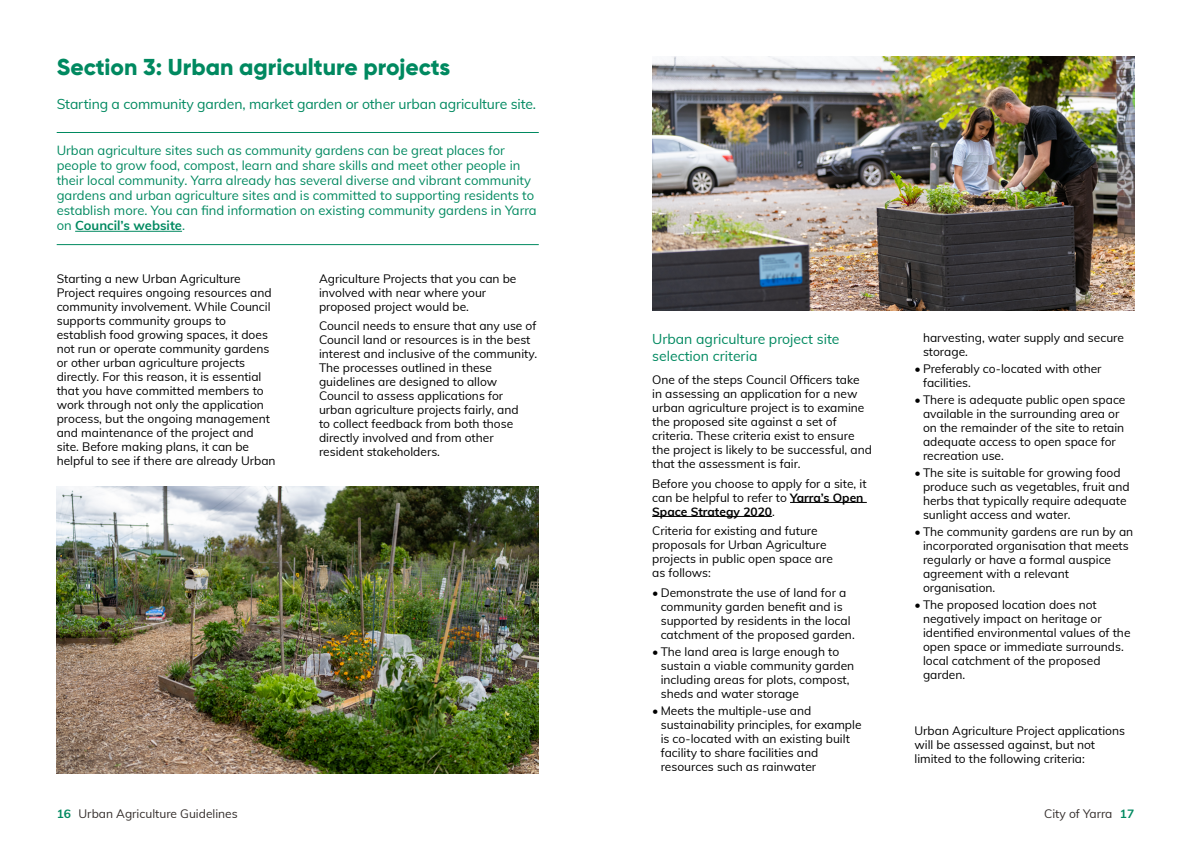
<style>
.page{position:relative;width:1191px;height:842px;background:#fff}
.page>*{position:absolute;margin:0;border:0;box-sizing:border-box;transform-origin:0 0}
.Heading_L1_23pt{font:800 23px "Gilroy";color:#008960}
.Heading_L2{font:14px/17px "Muli";letter-spacing:-.01em;color:#008960}
.Intro_text{font:13px/15px "Muli";color:#008960}
.Body_copy{font:12px/14px "Muli";color:#000}
.Last_paragraph{font:12px/14px "Muli";color:#000}
.t1{font:12px "Muli";color:#332d2b}
.s1{font-weight:700}
.s2{font-weight:300}
.s3{font-weight:700;color:#008960}
</style>
<div class="page">
<hr style="left:57px;top:132px;width:482px;height:1px;background:#008960">
<hr style="left:57px;top:244px;width:482px;height:1px;background:#008960">
<hr style="left:75px;top:231px;width:107px;height:1px;background:#008960">
<hr style="left:790px;top:502px;width:76px;height:1px;background:#000">
<hr style="left:652px;top:516px;width:120px;height:1px;background:#000">
<img style="left:57px;top:486px;width:482px;height:288px">
<img style="left:652px;top:57px;width:482px;height:253px">
<p class="Heading_L1_23pt" style="left:57px;top:53px;width:395px">Section 3: Urban agriculture projects</p>
<p class="Heading_L2" style="left:57px;top:95px;width:481px">Starting a community garden, market garden or other urban agriculture site.</p>
<p class="Intro_text" style="left:57px;top:142px;width:481px">Urban agriculture sites such as community gardens can be great places for people to grow food, compost, learn and share skills and meet other people in their local community. Yarra already has several diverse and vibrant community gardens and urban agriculture sites and is committed to supporting residents to establish more. You can find information on existing community gardens in Yarra on <span class="s1">Council’s website</span>.</p>
<p class="Body_copy" style="left:57px;top:271px;width:220px">Starting a new Urban Agriculture Project requires ongoing resources and community involvement. While Council supports community groups to establish food growing spaces, it does not run or operate community gardens or other urban agriculture projects directly. For this reason, it is essential that you have committed members to work through not only the application process, but the ongoing management and maintenance of the project and site. Before making plans, it can be helpful to see if there are already Urban</p>
<p class="Body_copy" style="left:319px;top:271px;width:199px">Agriculture Projects that you can be involved with near where your proposed project would be.</p>
<p class="Last_paragraph" style="left:319px;top:319px;width:220px">Council needs to ensure that any use of Council land or resources is in the best interest and inclusive of the community.<br>The processes outlined in these guidelines are designed to allow Council to assess applications for urban agriculture projects fairly, and<br>to collect feedback from both those directly involved and from other resident stakeholders.</p>
<p class="Heading_L2" style="left:652px;top:330px;width:189px">Urban agriculture project site selection criteria</p>
<p class="Body_copy" style="left:652px;top:372px;width:221px">One of the steps Council Officers take in assessing an application for a new urban agriculture project is to examine the proposed site against a set of criteria. These criteria exist to ensure the project is likely to be successful, and that the assessment is fair.</p>
<p class="Body_copy" style="left:652px;top:476px;width:216px">Before you choose to apply for a site, it can be helpful to refer to <span class="s1">Yarra’s Open<br>Space Strategy 2020</span>.</p>
<p class="Body_copy" style="left:652px;top:523px;width:182px">Criteria for existing and future proposals for Urban Agriculture projects in public open space are as follows:</p>
<p class="Body_copy" style="left:660px;top:585px;width:195px;text-indent:-9px"><span class="s2">•</span> Demonstrate the use of land for a community garden benefit and is supported by residents in the local catchment of the proposed garden.</p>
<p class="Body_copy" style="left:660px;top:644px;width:195px;text-indent:-9px"><span class="s2">•</span> The land area is large enough to sustain a viable community garden including areas for plots, compost, sheds and water storage</p>
<p class="Body_copy" style="left:660px;top:703px;width:202px;text-indent:-9px"><span class="s2">•</span> Meets the multiple-use and sustainability principles, for example is co-located with an existing built facility to share facilities and resources such as rainwater</p>
<p class="Body_copy" style="left:923px;top:330px;width:202px">harvesting, water supply and secure storage.</p>
<p class="Body_copy" style="left:923px;top:361px;width:180px;text-indent:-9px"><span class="s2">•</span> Preferably co-located with other facilities.</p>
<p class="Body_copy" style="left:923px;top:392px;width:204px;text-indent:-9px"><span class="s2">•</span> There is adequate public open space available in the surrounding area or on the remainder of the site to retain adequate access to open space for recreation use.</p>
<p class="Body_copy" style="left:923px;top:465px;width:208px;text-indent:-9px"><span class="s2">•</span> The site is suitable for growing food produce such as vegetables, fruit and herbs that typically require adequate sunlight access and water.</p>
<p class="Body_copy" style="left:923px;top:524px;width:212px;text-indent:-9px"><span class="s2">•</span> The community gardens are run by an incorporated organisation that meets regularly or have a formal auspice agreement with a relevant organisation.</p>
<p class="Body_copy" style="left:923px;top:597px;width:209px;text-indent:-9px"><span class="s2">•</span> The proposed location does not negatively impact on heritage or identified environmental values of the open space or immediate surrounds. local catchment of the proposed garden.</p>
<p class="Last_paragraph" style="left:914px;top:723px;width:212px">Urban Agriculture Project applications will be assessed against, but not limited to the following criteria:</p>
<p class="t1" style="left:57px;top:805px;width:182px"><span class="s3">16</span> Urban Agriculture Guidelines</p>
<p class="t1" style="left:1044px;top:805px;width:92px">City of Yarra <span class="s3">17</span></p>
</div>
